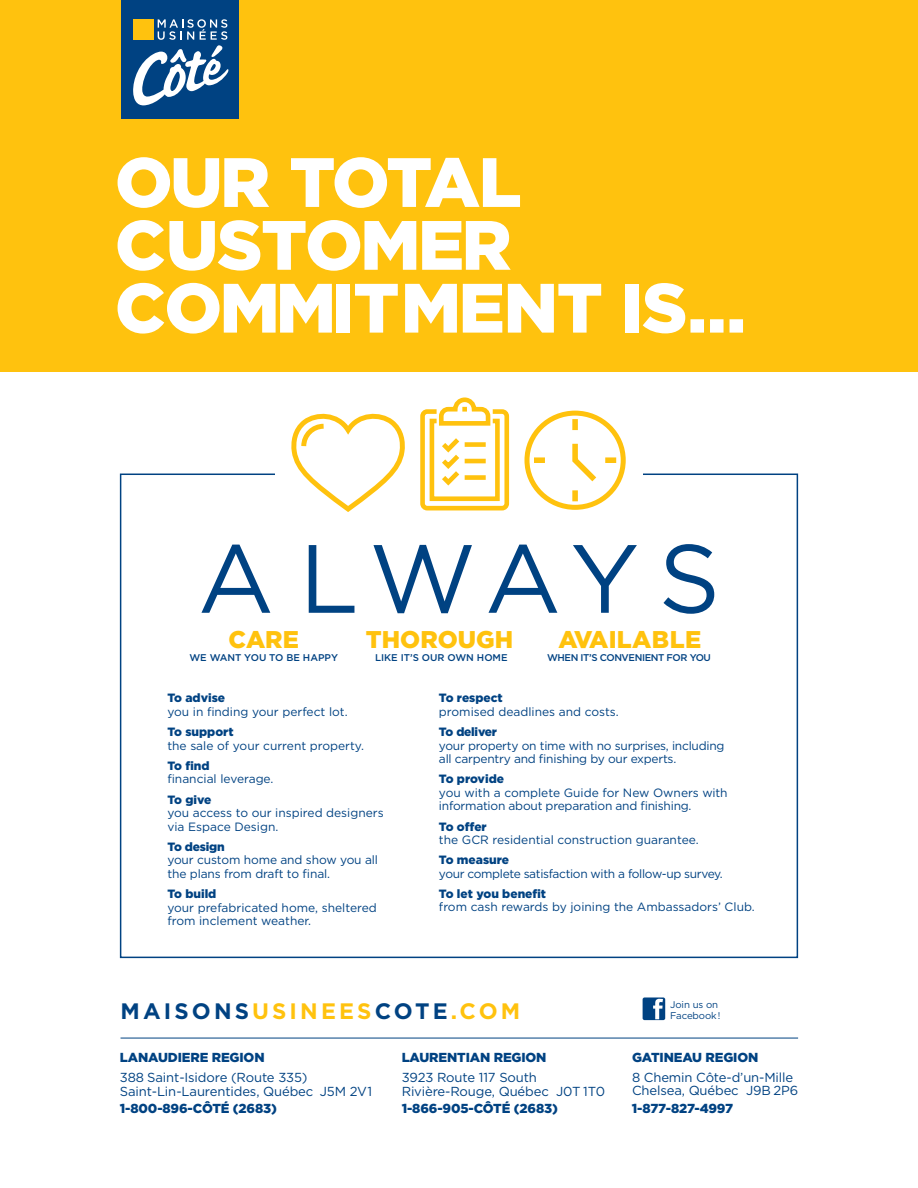
<style>
.page{position:relative;width:918px;height:1188px;background:#fff}
.page>*{position:absolute;margin:0;border:0;box-sizing:border-box;transform-origin:0 0}
.t1{font:96.75px "Gotham";letter-spacing:.1em;color:#004282}
.t2{font:900 69.6px/62.8px "Gotham";letter-spacing:-.04em;color:#fff}
.t3{font:900 24.15px "Gotham";color:#ffc20e}
.t4{font:900 24.15px "Gotham";letter-spacing:.02em;color:#ffc20e}
.t5{font:700 22.35px "Gotham";letter-spacing:.14em;color:#004282}
.t6{font:13.05px/13.5px "Gotham";letter-spacing:-.01em;color:#004282}
.t7{font:900 13.05px "Gotham";letter-spacing:-.01em;color:#004282}
.t8{font:12px/13.5px "Gotham";letter-spacing:-.01em;color:#004282}
.t9{font:900 12px "Gotham";color:#004282}
.t10{font:12px "Gotham";letter-spacing:-.03em;color:#004282}
.t11{font:900 12px "Gotham";letter-spacing:-.02em;color:#004282}
.t12{font:500 9.75px "Gotham";color:#004282}
.t13{font:500 9.75px "Gotham";letter-spacing:-.04em;color:#004282}
.t14{font:9.75px/10.4px "Gotham";letter-spacing:-.01em;color:#004282}
.s1{color:#ffc20e}
</style>
<div class="page">
<div style="left:0;top:0;width:918px;height:372px;background:#ffc20e"></div>
<hr style="left:121px;top:1038px;width:677px;height:1px;background:#004282">
<hr style="left:122px;top:0;width:117px;height:3px;background:#004282">
<div style="left:122px;top:2px;width:117px;height:117px;background:#004282"></div>
<svg style="left:133px;top:19px;width:96px;height:87px"></svg>
<div style="left:643px;top:997px;width:22px;height:23px;background:#004282;border-radius:2px"></div>
<svg style="left:653px;top:999px;width:10px;height:20px"></svg>
<svg style="left:291px;top:413px;width:114px;height:99px"></svg>
<svg style="left:420px;top:397px;width:90px;height:114px"></svg>
<div style="left:524px;top:411px;width:102px;height:99px;border:5px solid #ffc20e;border-radius:50%"></div>
<svg style="left:528px;top:414px;width:94px;height:93px"></svg>
<h2 class="t2" style="left:115px;top:150px;width:633px">OUR TOTAL<br>CUSTOMER<br>COMMITMENT IS…</h2>
<h1 class="t1" style="left:198px;top:517px;width:524px">A LWAYS</h1>
<h3 class="t3" style="left:229px;top:623px;width:72px">CARE</h3>
<p class="t12" style="left:189px;top:652px;width:150px">WE WANT YOU TO BE HAPPY</p>
<p class="t12" style="left:375px;top:652px;width:134px">LIKE IT’S OUR OWN HOME</p>
<p class="t13" style="left:547px;top:652px;width:165px">WHEN IT’S CONVENIENT FOR YOU</p>
<h3 class="t3" style="left:366px;top:623px;width:149px">THOROUGH</h3>
<h3 class="t4" style="left:558px;top:623px;width:144px">AVAILABLE</h3>
<p class="t9" style="left:167px;top:690px;width:59px">To advise</p>
<p class="t8" style="left:167px;top:705px;width:182px">you in finding your perfect lot.</p>
<p class="t9" style="left:167px;top:724px;width:68px">To support</p>
<p class="t8" style="left:167px;top:738px;width:198px">the sale of your current property.</p>
<p class="t9" style="left:167px;top:757px;width:44px">To find</p>
<p class="t8" style="left:167px;top:772px;width:108px">financial leverage.</p>
<p class="t9" style="left:167px;top:791px;width:46px">To give</p>
<p class="t8" style="left:167px;top:806px;width:218px">you access to our inspired designers via Espace Design.</p>
<p class="t9" style="left:167px;top:838px;width:59px">To design</p>
<p class="t8" style="left:167px;top:853px;width:212px">your custom home and show you all the plans from draft to final.</p>
<p class="t9" style="left:167px;top:886px;width:51px">To build</p>
<p class="t8" style="left:167px;top:900px;width:211px">your prefabricated home, sheltered from inclement weather.</p>
<p class="t9" style="left:439px;top:690px;width:65px">To respect</p>
<p class="t8" style="left:439px;top:705px;width:181px">promised deadlines and costs.</p>
<p class="t11" style="left:439px;top:724px;width:60px">To deliver</p>
<p class="t8" style="left:439px;top:738px;width:287px">your property on time with no surprises, including all carpentry and finishing by our experts.</p>
<p class="t9" style="left:439px;top:771px;width:67px">To provide</p>
<p class="t8" style="left:439px;top:786px;width:290px">you with a complete Guide for New Owners with information about preparation and finishing.</p>
<p class="t9" style="left:439px;top:818px;width:49px">To offer</p>
<p class="t8" style="left:439px;top:833px;width:261px">the GCR residential construction guarantee.</p>
<p class="t9" style="left:439px;top:852px;width:72px">To measure</p>
<p class="t10" style="left:439px;top:866px;width:285px">your complete satisfaction with a follow-up survey.</p>
<p class="t9" style="left:439px;top:885px;width:109px">To let you benefit</p>
<p class="t8" style="left:439px;top:900px;width:317px">from cash rewards by joining the Ambassadors’ Club.</p>
<h3 class="t5" style="left:121px;top:997px;width:401px">MAISONS<span class="s1">USINEES</span>COTE<span class="s1">.COM</span></h3>
<p class="t7" style="left:120px;top:1048px;width:146px">LANAUDIERE REGION</p>
<p class="t6" style="left:120px;top:1071px;width:254px">388 Saint-Isidore (Route 335)<br>Saint-Lin-Laurentides, Québec J5M 2V1</p>
<p class="t7" style="left:120px;top:1100px;width:159px">1-800-896-CÔTÉ (2683)</p>
<p class="t7" style="left:402px;top:1048px;width:146px">LAURENTIAN REGION</p>
<p class="t6" style="left:402px;top:1071px;width:205px">3923 Route 117 South<br>Rivière-Rouge, Québec J0T 1T0</p>
<p class="t7" style="left:402px;top:1100px;width:158px">1-866-905-CÔTÉ (2683)</p>
<p class="t14" style="left:670px;top:999px;width:52px">Join us on<br>Facebook !</p>
<p class="t7" style="left:632px;top:1048px;width:128px">GATINEAU REGION</p>
<p class="t6" style="left:632px;top:1070px;width:168px">8 Chemin Côte-d’un-Mille<br>Chelsea, Québec J9B 2P6</p>
<p class="t7" style="left:632px;top:1099px;width:103px">1-877-827-4997</p>
</div>
